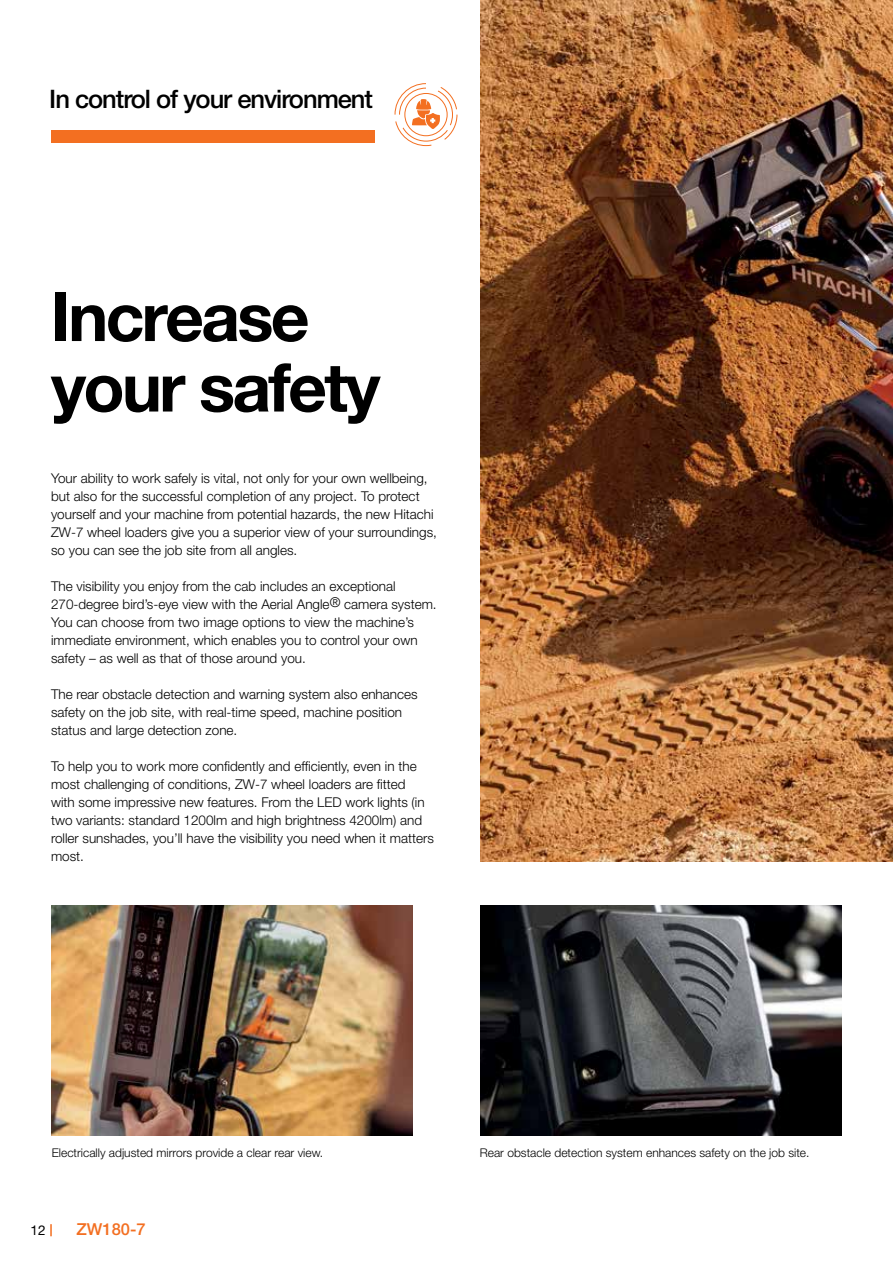
<style>
.page{position:relative;width:893px;height:1263px;background:#fff}
.page>*{position:absolute;margin:0;border:0;box-sizing:border-box;transform-origin:0 0}
.t1{font:700 67.5px/70.5px "Helvetica Neue LT Pro";letter-spacing:-.04em;color:#000}
.t2{font:500 25.5px "Helvetica Neue LT Pro";letter-spacing:-.04em;color:#000}
.t3{font:500 16.5px "Helvetica Neue LT Pro";color:#f36f21}
.t4{font:300 13.5px/18px "Helvetica Neue LT Pro";color:#000}
.t5{font:13.5px "Helvetica Neue LT Pro";color:#000}
.t6{font:300 12px "Helvetica Neue LT Pro";color:#000}
</style>
<div class="page">
<img style="left:480px;top:0;width:413px;height:861px">
<img style="left:480px;top:906px;width:362px;height:229px">
<img style="left:51px;top:906px;width:361px;height:229px">
<div style="left:51px;top:130px;width:323px;height:13px;background:#f36f21"></div>
<svg style="left:394px;top:83px;width:64px;height:64px"></svg>
<svg style="left:50px;top:1224px;width:2px;height:12px"></svg>
<h2 class="t2" style="left:49px;top:83px;width:325px">In control of your environment</h2>
<h1 class="t1" style="left:51px;top:280px;width:331px">Increase your safety</h1>
<p class="t4" style="left:51px;top:469px;width:387px">Your ability to work safely is vital, not only for your own wellbeing, but also for the successful completion of any project. To protect yourself and your machine from potential hazards, the new Hitachi ZW-7 wheel loaders give you a superior view of your surroundings, so you can see the job site from all angles.</p>
<p class="t4" style="left:51px;top:577px;width:387px">The visibility you enjoy from the cab includes an exceptional 270-degree bird’s-eye view with the Aerial Angle® camera system.<br>You can choose from two image options to view the machine’s immediate environment, which enables you to control your own safety – as well as that of those around you.</p>
<p class="t4" style="left:51px;top:685px;width:368px">The rear obstacle detection and warning system also enhances safety on the job site, with real-time speed, machine position status and large detection zone.</p>
<p class="t4" style="left:51px;top:757px;width:384px">To help you to work more confidently and efficiently, even in the most challenging of conditions, ZW-7 wheel loaders are fitted<br>with some impressive new features. From the LED work lights (in two variants: standard 1200lm and high brightness 4200lm) and roller sunshades, you’ll have the visibility you need when it matters most.</p>
<p class="t6" style="left:52px;top:1145px;width:273px">Electrically adjusted mirrors provide a clear rear view.</p>
<p class="t5" style="left:31px;top:1222px;width:17px">12</p>
<p class="t3" style="left:77px;top:1220px;width:71px">ZW180-7</p>
<p class="t6" style="left:480px;top:1145px;width:331px">Rear obstacle detection system enhances safety on the job site.</p>
</div>
